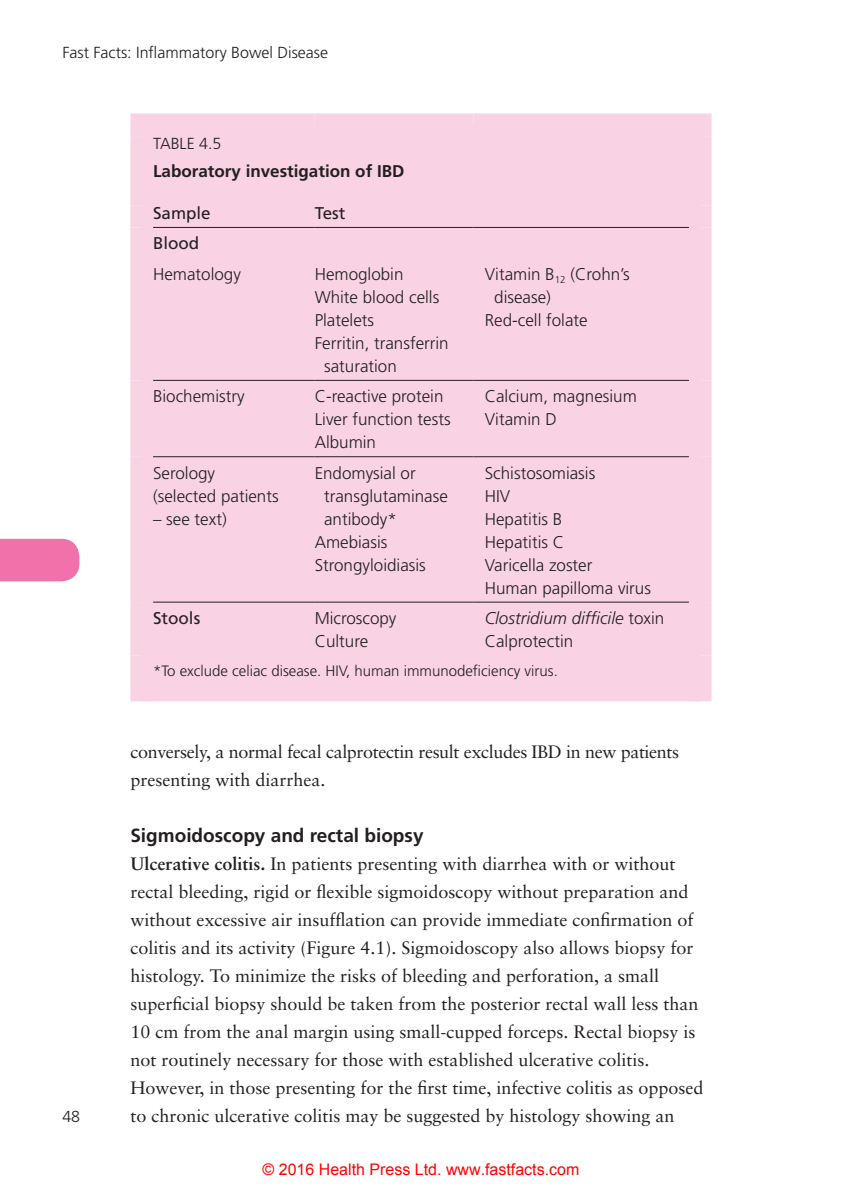
<style>
.page{position:relative;width:842px;height:1191px;background:#fff}
.page>*{position:absolute;margin:0;border:0;box-sizing:border-box;transform-origin:0 0}
.A_Head{font:700 19px "Frutiger";color:#231f20}
.B_Head{font:18px/28px "Sabon";color:#231f20}
.B_Head-2{font:18px/28px "Sabon";letter-spacing:-.02em;color:#231f20}
.Table_text{font:300 17px/23px "Frutiger";color:#231f20}
.Table_Head{font:700 17px "Frutiger";color:#231f20}
.Table_text-2{font:italic 300 17px "Frutiger";color:#231f20}
.Table_Top{font:17px "Frutiger";color:#231f20}
.Table_Number{font:300 16px "Frutiger";color:#231f20}
.t1{font:16px "Arial";color:#f00}
.Table_footnote{font:300 15px "Frutiger";color:#231f20}
.s1{font-style:normal}
.s2{font-weight:700}
</style>
<div class="page">
<div style="left:0;top:539px;width:79px;height:42px;background:#f171ab"></div>
<div style="left:142px;top:125px;width:558px;height:69px;background:#f9d3e3"></div>
<div style="left:153px;top:206px;width:536px;height:495px;background:#f9d3e3"></div>
<div style="left:130px;top:206px;width:23px;height:21px;background:#f9d3e3"></div>
<div style="left:130px;top:227px;width:23px;height:31px;background:#f9d3e3"></div>
<div style="left:462px;top:228px;width:23px;height:30px;background:#f9d3e3"></div>
<div style="left:689px;top:227px;width:22px;height:31px;background:#f9d3e3"></div>
<div style="left:130px;top:258px;width:23px;height:122px;background:#f9d3e3"></div>
<div style="left:462px;top:258px;width:23px;height:122px;background:#f9d3e3"></div>
<div style="left:689px;top:258px;width:22px;height:122px;background:#f9d3e3"></div>
<div style="left:130px;top:380px;width:23px;height:77px;background:#f9d3e3"></div>
<div style="left:462px;top:381px;width:23px;height:75px;background:#f9d3e3"></div>
<div style="left:689px;top:380px;width:22px;height:77px;background:#f9d3e3"></div>
<div style="left:130px;top:457px;width:23px;height:145px;background:#f9d3e3"></div>
<div style="left:462px;top:457px;width:23px;height:145px;background:#f9d3e3"></div>
<div style="left:689px;top:457px;width:22px;height:145px;background:#f9d3e3"></div>
<div style="left:130px;top:602px;width:23px;height:53px;background:#f9d3e3"></div>
<div style="left:462px;top:602px;width:23px;height:53px;background:#f9d3e3"></div>
<div style="left:689px;top:602px;width:22px;height:53px;background:#f9d3e3"></div>
<hr style="left:153px;top:227px;width:162px;height:1px;background:#231f20">
<hr style="left:153px;top:380px;width:162px;height:1px;background:#231f20">
<hr style="left:315px;top:380px;width:158px;height:1px;background:#231f20">
<hr style="left:473px;top:380px;width:216px;height:1px;background:#231f20">
<hr style="left:153px;top:456px;width:162px;height:1px;background:#231f20">
<hr style="left:315px;top:456px;width:158px;height:1px;background:#231f20">
<hr style="left:473px;top:456px;width:216px;height:1px;background:#231f20">
<hr style="left:153px;top:602px;width:162px;height:1px;background:#231f20">
<hr style="left:315px;top:602px;width:158px;height:1px;background:#231f20">
<hr style="left:473px;top:602px;width:216px;height:1px;background:#231f20">
<div style="left:130px;top:113px;width:185px;height:23px;background:#f9d3e3"></div>
<div style="left:130px;top:136px;width:23px;height:47px;background:#f9d3e3"></div>
<div style="left:315px;top:113px;width:158px;height:23px;background:#f9d3e3"></div>
<div style="left:473px;top:113px;width:238px;height:23px;background:#f9d3e3"></div>
<div style="left:130px;top:183px;width:185px;height:23px;background:#f9d3e3"></div>
<div style="left:689px;top:136px;width:22px;height:47px;background:#f9d3e3"></div>
<div style="left:315px;top:183px;width:158px;height:23px;background:#f9d3e3"></div>
<div style="left:473px;top:183px;width:238px;height:23px;background:#f9d3e3"></div>
<div style="left:689px;top:206px;width:22px;height:21px;background:#f9d3e3"></div>
<hr style="left:315px;top:227px;width:158px;height:1px;background:#231f20">
<hr style="left:473px;top:227px;width:216px;height:1px;background:#231f20">
<div style="left:130px;top:655px;width:23px;height:46px;background:#f9d3e3"></div>
<div style="left:689px;top:655px;width:22px;height:46px;background:#f9d3e3"></div>
<p class="Table_Number" style="left:62px;top:43px;width:267px">Fast Facts: Inflammatory Bowel Disease</p>
<p class="Table_Number" style="left:153px;top:134px;width:70px">TABLE 4.5</p>
<p class="Table_Head" style="left:153px;top:161px;width:253px">Laboratory investigation of IBD</p>
<p class="Table_Top" style="left:153px;top:203px;width:59px">Sample</p>
<p class="Table_Top" style="left:315px;top:203px;width:32px">Test</p>
<p class="Table_Top" style="left:153px;top:233px;width:48px">Blood</p>
<p class="Table_text" style="left:153px;top:262px;width:89px">Hematology</p>
<p class="Table_text" style="left:315px;top:262px;width:90px">Hemoglobin</p>
<p class="Table_text" style="left:315px;top:285px;width:126px">White blood cells</p>
<p class="Table_text" style="left:315px;top:308px;width:61px">Platelets</p>
<p class="Table_text" style="left:324px;top:331px;width:126px;text-indent:-9px">Ferritin, transferrin saturation</p>
<p class="Table_text" style="left:153px;top:385px;width:93px">Biochemistry</p>
<p class="Table_text" style="left:315px;top:385px;width:130px">C-reactive protein</p>
<p class="Table_text" style="left:315px;top:408px;width:137px">Liver function tests</p>
<p class="Table_text" style="left:315px;top:431px;width:63px">Albumin</p>
<p class="Table_text" style="left:153px;top:461px;width:127px">Serology (selected patients</p>
<p class="Table_text" style="left:153px;top:507px;width:75px">– see text)</p>
<p class="Table_text" style="left:324px;top:461px;width:125px;text-indent:-9px">Endomysial or transglutaminase antibody*</p>
<p class="Table_text" style="left:315px;top:530px;width:74px">Amebiasis</p>
<p class="Table_text" style="left:315px;top:553px;width:113px">Strongyloidiasis</p>
<p class="Table_text" style="left:494px;top:262px;width:137px;text-indent:-9px">Vitamin B<sub>12</sub> (Crohn’s disease)</p>
<p class="Table_text" style="left:485px;top:308px;width:104px">Red-cell folate</p>
<p class="Table_text" style="left:485px;top:385px;width:154px">Calcium, magnesium</p>
<p class="Table_text" style="left:485px;top:408px;width:73px">Vitamin D</p>
<p class="Table_text" style="left:485px;top:461px;width:112px">Schistosomiasis</p>
<p class="Table_text" style="left:485px;top:484px;width:27px">HIV</p>
<p class="Table_text" style="left:485px;top:507px;width:79px">Hepatitis B</p>
<p class="Table_text" style="left:485px;top:530px;width:81px">Hepatitis C</p>
<p class="Table_text" style="left:485px;top:553px;width:109px">Varicella zoster</p>
<p class="Table_text" style="left:485px;top:576px;width:168px">Human papilloma virus</p>
<p class="Table_Number" style="left:62px;top:1107px;width:19px">48</p>
<p class="Table_text-2" style="left:485px;top:608px;width:181px">Clostridium difficile <span class="s1">toxin</span></p>
<p class="Table_text" style="left:485px;top:629px;width:90px">Calprotectin</p>
<p class="Table_footnote" style="left:153px;top:662px;width:406px">*To exclude celiac disease. HIV, human immunodeficiency virus.</p>
<p class="Table_Top" style="left:153px;top:608px;width:49px">Stools</p>
<p class="Table_text" style="left:315px;top:606px;width:83px">Microscopy</p>
<p class="Table_text" style="left:315px;top:629px;width:55px">Culture</p>
<p class="B_Head-2" style="left:130px;top:737px;width:550px">conversely, a normal fecal calprotectin result excludes IBD in new patients presenting with diarrhea.</p>
<p class="A_Head" style="left:130px;top:824px;width:295px">Sigmoidoscopy and rectal biopsy</p>
<p class="B_Head" style="left:130px;top:849px;width:575px"><span class="s2">Ulcerative colitis.</span> In patients presenting with diarrhea with or without rectal bleeding, rigid or flexible sigmoidoscopy without preparation and without excessive air insufflation can provide immediate confirmation of colitis and its activity (Figure 4.1). Sigmoidoscopy also allows biopsy for histology. To minimize the risks of bleeding and perforation, a small superficial biopsy should be taken from the posterior rectal wall less than 10 cm from the anal margin using small-cupped forceps. Rectal biopsy is not routinely necessary for those with established ulcerative colitis.<br>However, in those presenting for the first time, infective colitis as opposed to chronic ulcerative colitis may be suggested by histology showing an</p>
<p class="t1" style="left:263px;top:1159px;width:318px">© 2016 Health Press Ltd. www.fastfacts.com</p>
</div>
